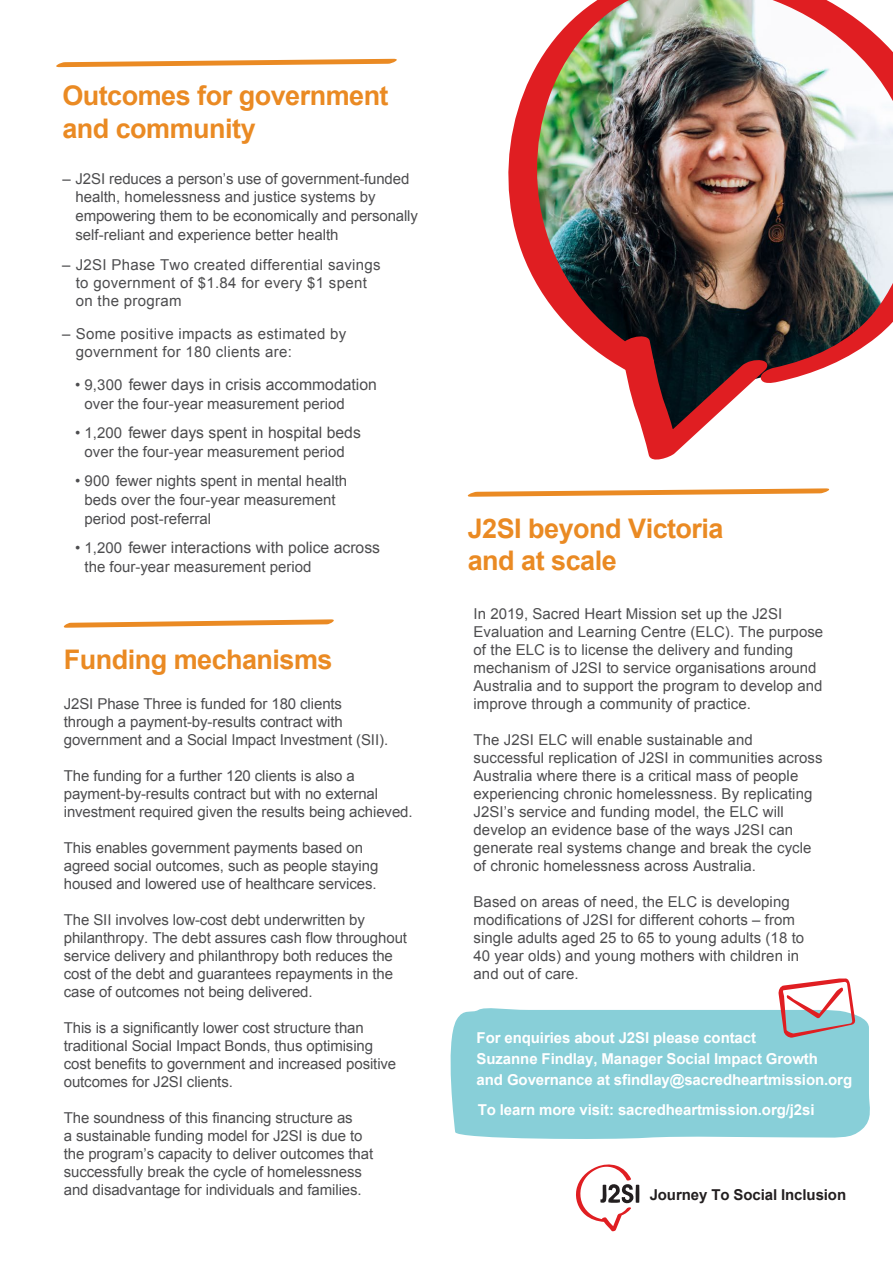
<style>
.page{position:relative;width:893px;height:1263px;background:#fff}
.page>*{position:absolute;margin:0;border:0;box-sizing:border-box;transform-origin:0 0}
.t1{font:700 27px/33px "Arial";letter-spacing:-.02em;color:#ea8a23}
.t2{font:15.75px "Arial";color:#4d4d4f}
.t3{font:15px/18px "Arial";color:#4d4d4f}
.t4{font:700 15px/21px "Arial";letter-spacing:-.005em;color:#fff}
.t5{font:15px/18px "Arial";letter-spacing:.02em;color:#4d4d4f}
.t6{font:700 15px "Arial";letter-spacing:-.005em;color:#231f20}
.s1{font-size:15px}
</style>
<div class="page">
<div style="left:450px;top:1008px;width:420px;height:131px;background:#88cfd8"></div>
<svg style="left:63px;top:619px;width:271px;height:9px"></svg>
<svg style="left:467px;top:488px;width:363px;height:9px"></svg>
<svg style="left:56px;top:59px;width:341px;height:8px"></svg>
<svg style="left:628px;top:385px;width:121px;height:75px"></svg>
<img style="left:508px;top:0;width:385px;height:385px">
<svg style="left:576px;top:1164px;width:58px;height:67px"></svg>
<svg style="left:635px;top:1184px;width:4px;height:19px"></svg>
<svg style="left:778px;top:978px;width:77px;height:60px"></svg>
<h1 class="t1" style="left:62px;top:80px;width:328px">Outcomes for government and community</h1>
<p class="t3" style="left:75px;top:169px;width:344px;line-height:18.8px;text-indent:-13px">– J2SI reduces a person’s use of government-funded health, homelessness and justice systems by empowering them to be economically and personally self-reliant and experience better health</p>
<p class="t5" style="left:76px;top:256px;width:307px;text-indent:-13px">– J2SI Phase Two created differential savings to government of $1.84 for every $1 spent on the program</p>
<p class="t5" style="left:76px;top:325px;width:272px;text-indent:-13px">– Some positive impacts as estimated by government for 180 clients are:</p>
<p class="t2" style="left:75px;top:374px;width:303px"><span class="s1">• 9,300</span> fewer days in crisis accommodation</p>
<p class="t3" style="left:85px;top:395px;width:262px">over the four-year measurement period</p>
<p class="t2" style="left:75px;top:422px;width:287px"><span class="s1">• 1,200</span> fewer days spent in hospital beds</p>
<p class="t3" style="left:85px;top:443px;width:262px">over the four-year measurement period</p>
<p class="t3" style="left:85px;top:472px;width:264px;line-height:18.8px;text-indent:-10px">• 900 fewer nights spent in mental health beds over the four-year measurement period post-referral</p>
<p class="t2" style="left:75px;top:537px;width:306px"><span class="s1">• 1,200</span> fewer interactions with police across</p>
<p class="t3" style="left:85px;top:558px;width:228px">the four-year measurement period</p>
<h1 class="t1" style="left:64px;top:643px;width:270px">Funding mechanisms</h1>
<p class="t3" style="left:64px;top:694px;width:326px">J2SI Phase Three is funded for 180 clients through a payment-by-results contract with government and a Social Impact Investment (SII).</p>
<p class="t3" style="left:64px;top:766px;width:350px">The funding for a further 120 clients is also a payment-by-results contract but with no external investment required given the results being achieved.</p>
<p class="t3" style="left:64px;top:838px;width:316px">This enables government payments based on agreed social outcomes, such as people staying housed and lowered use of healthcare services.</p>
<p class="t3" style="left:64px;top:910px;width:345px">The SII involves low-cost debt underwritten by philanthropy. The debt assures cash flow throughout service delivery and philanthropy both reduces the cost of the debt and guarantees repayments in the case of outcomes not being delivered.</p>
<p class="t3" style="left:64px;top:1018px;width:334px">This is a significantly lower cost structure than traditional Social Impact Bonds, thus optimising cost benefits to government and increased positive outcomes for J2SI clients.</p>
<p class="t3" style="left:64px;top:1108px;width:311px">The soundness of this financing structure as<br>a sustainable funding model for J2SI is due to the program’s capacity to deliver outcomes that successfully break the cycle of homelessness and disadvantage for individuals and families.</p>
<h1 class="t1" style="left:468px;top:513px;width:257px;line-height:32.4px">J2SI beyond Victoria and at scale</h1>
<p class="t3" style="left:474px;top:604px;width:351px">In 2019, Sacred Heart Mission set up the J2SI Evaluation and Learning Centre (ELC). The purpose of the ELC is to license the delivery and funding mechanism of J2SI to service organisations around Australia and to support the program to develop and improve through a community of practice.</p>
<p class="t3" style="left:474px;top:730px;width:351px">The J2SI ELC will enable sustainable and successful replication of J2SI in communities across Australia where there is a critical mass of people experiencing chronic homelessness. By replicating J2SI’s service and funding model, the ELC will develop an evidence base of the ways J2SI can generate real systems change and break the cycle of chronic homelessness across Australia.</p>
<p class="t3" style="left:474px;top:892px;width:332px">Based on areas of need, the ELC is developing modifications of J2SI for different cohorts – from single adults aged 25 to 65 to young adults (18 to 40 year olds) and young mothers with children in and out of care.</p>
<p class="t4" style="left:477px;top:1028px;width:377px">For enquiries about J2SI please contact<br>Suzanne Findlay, Manager Social Impact Growth<br>and Governance at sfindlay@sacredheartmission.org</p>
<p class="t4" style="left:478px;top:1100px;width:338px">To learn more visit: sacredheartmission.org/j2si</p>
<p class="t6" style="left:650px;top:1185px;width:198px">Journey To Social Inclusion</p>
</div>
